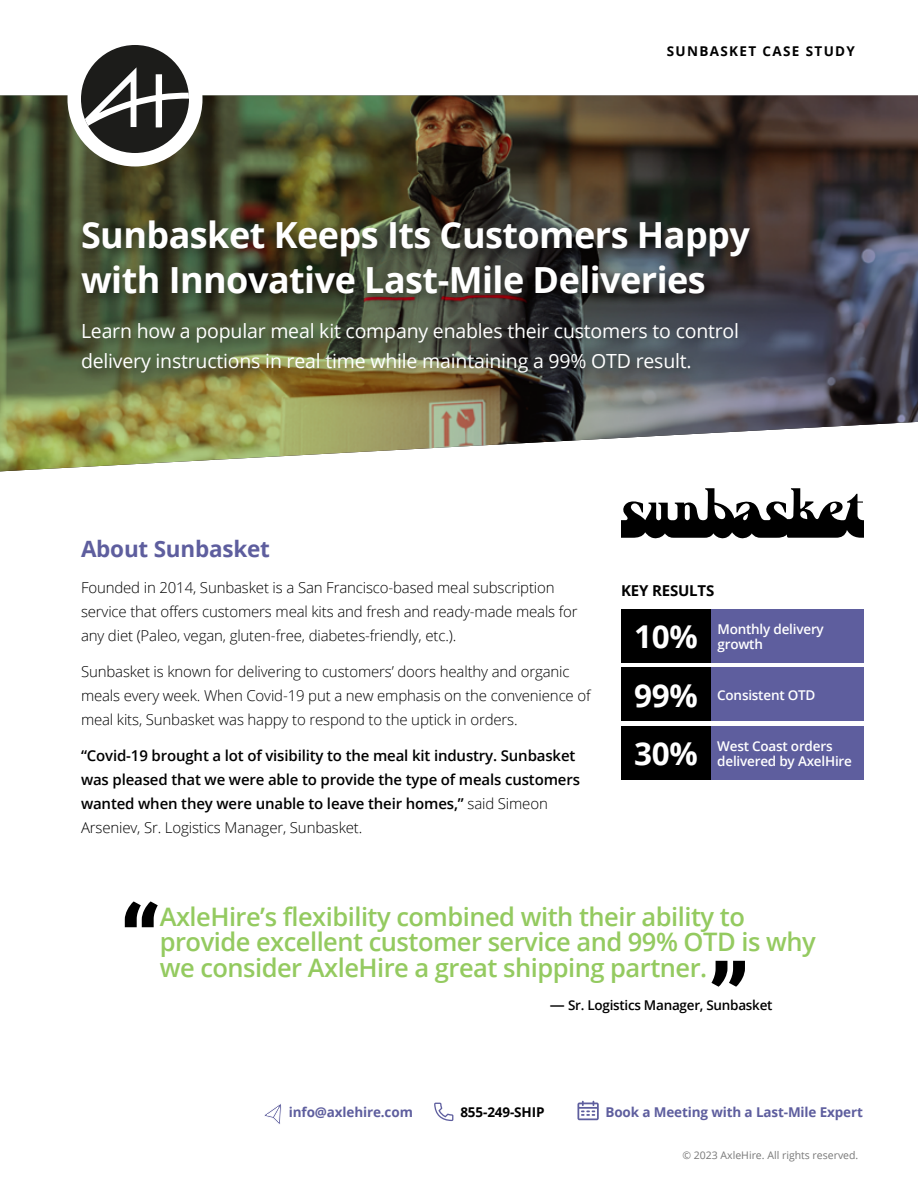
<style>
.page{position:relative;width:918px;height:1188px;background:#fff}
.page>*{position:absolute;margin:0;border:0;box-sizing:border-box;transform-origin:0 0}
.t1{font:900 99px "Roboto";color:#000}
.t2{font:700 36px/45px "Open Sans";letter-spacing:-.015em;color:#fff}
.t3{font:700 31.5px "Open Sans";color:#fff}
.t4{font:600 25.5px/25.5px "Open Sans";letter-spacing:-.02em;color:#94ca60}
.t5{font:700 22.5px "Open Sans";letter-spacing:-.01em;color:#5e5e9e}
.t6{font:19.5px/30px "Open Sans";letter-spacing:-.01em;color:#fff}
.t7{font:300 15px/24px "Open Sans";letter-spacing:-.01em;color:#000}
.t8{font:600 15px/24px "Open Sans";letter-spacing:-.01em;color:#000}
.t9{font:700 15px "Open Sans";letter-spacing:-.01em;color:#000}
.t10{font:600 13.5px/15px "Open Sans";letter-spacing:-.015em;color:#fff}
.t11{font:700 13.5px "Open Sans";letter-spacing:-.01em;color:#5e5e9e}
.t12{font:600 13.5px "Open Sans";letter-spacing:-.02em;color:#000}
.t13{font:700 13.5px "Open Sans";letter-spacing:.1em;color:#000}
.t14{font:700 13.5px "Open Sans";letter-spacing:-.01em;color:#000}
.t15{font:10.5px "Open Sans";color:#787878}
.s1{font-weight:300}
.s2{font-size:15px}
</style>
<div class="page">
<img style="left:0;top:96px;width:918px;height:375px">
<div style="left:68px;top:32px;width:134px;height:134px;background:#fff;border-radius:50%"></div>
<div style="left:77px;top:218px;width:684px;height:167px;background:#000;opacity:.4"></div>
<svg style="left:621px;top:488px;width:243px;height:51px"></svg>
<div style="left:81px;top:45px;width:108px;height:108px;background:#1c1c1a;border-radius:50%"></div>
<svg style="left:85px;top:67px;width:104px;height:60px"></svg>
<div style="left:710px;top:726px;width:154px;height:54px;background:#5e5e9e"></div>
<div style="left:710px;top:668px;width:154px;height:54px;background:#5e5e9e"></div>
<div style="left:710px;top:609px;width:154px;height:54px;background:#5e5e9e"></div>
<div style="left:621px;top:726px;width:90px;height:54px;background:#000"></div>
<div style="left:621px;top:668px;width:90px;height:54px;background:#000"></div>
<div style="left:621px;top:609px;width:90px;height:54px;background:#000"></div>
<svg style="left:434px;top:1103px;width:19px;height:18px"></svg>
<svg style="left:577px;top:1101px;width:22px;height:19px"></svg>
<svg style="left:264px;top:1104px;width:17px;height:20px"></svg>
<p class="t13" style="left:667px;top:42px;width:190px">SUNBASKET CASE STUDY</p>
<h2 class="t2" style="left:81px;top:212px;width:671px">Sunbasket Keeps Its Customers Happy with Innovative Last-Mile Deliveries</h2>
<h3 class="t6" style="left:81px;top:315px;width:660px">Learn how a popular meal kit company enables their customers to control delivery instructions in real time while maintaining a 99% OTD result.</h3>
<h3 class="t5" style="left:81px;top:533px;width:190px">About Sunbasket</h3>
<p class="t7" style="left:81px;top:575px;width:498px">Founded in 2014, Sunbasket is a San Francisco-based meal subscription service that offers customers meal kits and fresh and ready-made meals for any diet (Paleo, vegan, gluten-free, diabetes-friendly, etc.).</p>
<p class="t7" style="left:81px;top:659px;width:511px">Sunbasket is known for delivering to customers’ doors healthy and organic meals every week. When Covid-19 put a new emphasis on the convenience of meal kits, Sunbasket was happy to respond to the uptick in orders.</p>
<p class="t8" style="left:81px;top:743px;width:501px">“Covid-19 brought a lot of visibility to the meal kit industry. Sunbasket was pleased that we were able to provide the type of meals customers wanted when they were unable to leave their homes,” <span class="s1">said Simeon Arseniev, Sr. Logistics Manager, Sunbasket.</span></p>
<p class="t9" style="left:621px;top:580px;width:95px">KEY RESULTS</p>
<h3 class="t3" style="left:634px;top:614px;width:65px">10%</h3>
<p class="t10" style="left:717px;top:621px;width:108px">Monthly delivery growth</p>
<h3 class="t3" style="left:634px;top:673px;width:65px">99%</h3>
<p class="t10" style="left:717px;top:687px;width:100px">Consistent OTD</p>
<h3 class="t3" style="left:634px;top:732px;width:65px">30%</h3>
<p class="t10" style="left:717px;top:738px;width:136px">West Coast orders delivered by AxelHire</p>
<h1 class="t1" style="left:119px;top:873px;width:44px">“</h1>
<h3 class="t4" style="left:160px;top:903px;width:657px">AxleHire’s flexibility combined with their ability to provide excellent customer service and 99% OTD is why we consider AxleHire a great shipping partner.</h3>
<p class="t12" style="left:550px;top:996px;width:224px"><span class="s2">—</span> Sr. Logistics Manager, Sunbasket</p>
<h1 class="t1" style="left:708px;top:931px;width:44px">”</h1>
<p class="t11" style="left:289px;top:1103px;width:126px">info@axlehire.com</p>
<p class="t14" style="left:460px;top:1103px;width:86px">855-249-SHIP</p>
<p class="t11" style="left:605px;top:1103px;width:259px">Book a Meeting with a Last-Mile Expert</p>
<p class="t15" style="left:682px;top:1148px;width:178px">© 2023 AxleHire. All rights reserved.</p>
</div>
